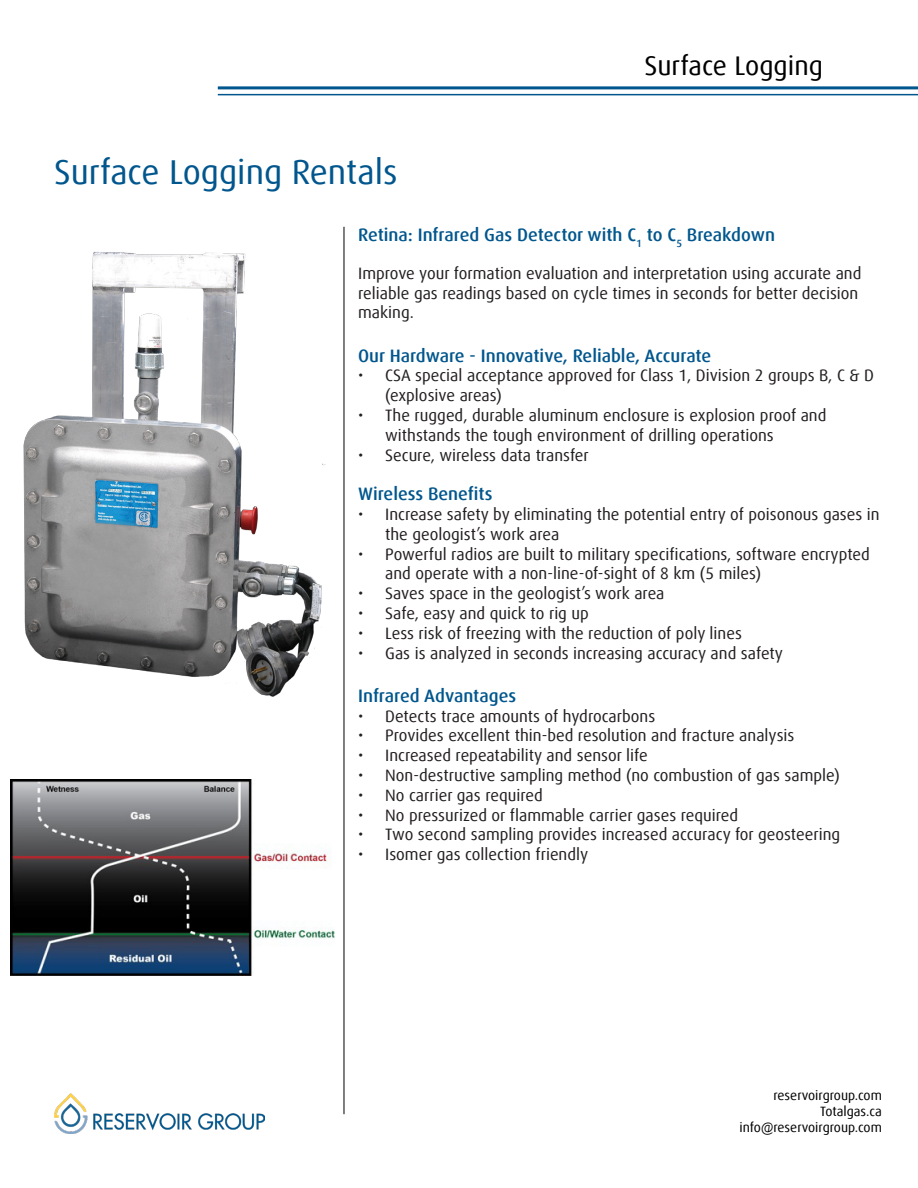
<style>
.page{position:relative;width:918px;height:1188px;background:#fff}
.page>*{position:absolute;margin:0;border:0;box-sizing:border-box;transform-origin:0 0}
.Title_document_-_tex{font:34.5px "Dax Offc Pro";color:#00568d}
.t1{font:27px "Dax Offc Pro";color:#000}
.t2{font:500 18px "Dax Offc Pro";color:#00568d}
.t3{font:16.5px/19.8px "Dax Offc Pro";color:#231f20}
.Sami_Titel_Right{font:13.5px "Dax Offc Pro";color:#000}
</style>
<div class="page">
<hr style="left:218px;top:86px;width:700px;height:3px;background:#00568d">
<hr style="left:218px;top:94px;width:700px;height:1px;background:#00568d">
<img style="left:54px;top:1094px;width:211px;height:40px">
<hr style="left:344px;top:227px;width:1px;height:887px;background:#000">
<img style="left:23px;top:251px;width:303px;height:446px">
<img style="left:11px;top:779px;width:323px;height:197px">
<p class="t1" style="left:644px;top:48px;width:180px">Surface Logging</p>
<p class="Title_document_-_tex" style="left:54px;top:149px;width:345px">Surface Logging Rentals</p>
<p class="t2" style="left:358px;top:223px;width:418px">Retina: Infrared Gas Detector with C<sub>1</sub> to C<sub>5</sub> Breakdown</p>
<p class="t3" style="left:358px;top:263px;width:505px">Improve your formation evaluation and interpretation using accurate and reliable gas readings based on cycle times in seconds for better decision making.</p>
<p class="t2" style="left:358px;top:344px;width:355px">Our Hardware - Innovative, Reliable, Accurate</p>
<p class="t3" style="left:385px;top:366px;width:490px;text-indent:-27px">• CSA special acceptance approved for Class 1, Division 2 groups B, C &amp; D (explosive areas)</p>
<p class="t3" style="left:385px;top:405px;width:443px;text-indent:-27px">• The rugged, durable aluminum enclosure is explosion proof and withstands the tough environment of drilling operations</p>
<p class="t3" style="left:358px;top:445px;width:232px">• Secure, wireless data transfer</p>
<p class="t2" style="left:358px;top:482px;width:136px">Wireless Benefits</p>
<p class="t3" style="left:385px;top:504px;width:496px;text-indent:-27px">• Increase safety by eliminating the potential entry of poisonous gases in the geologist’s work area</p>
<p class="t3" style="left:385px;top:544px;width:486px;text-indent:-27px">• Powerful radios are built to military specifications, software encrypted and operate with a non-line-of-sight of 8 km (5 miles)</p>
<p class="t3" style="left:358px;top:584px;width:308px">• Saves space in the geologist’s work area</p>
<p class="t3" style="left:358px;top:603px;width:232px">• Safe, easy and quick to rig up</p>
<p class="t3" style="left:358px;top:623px;width:385px">• Less risk of freezing with the reduction of poly lines</p>
<p class="t3" style="left:358px;top:643px;width:426px">• Gas is analyzed in seconds increasing accuracy and safety</p>
<p class="t2" style="left:358px;top:684px;width:160px">Infrared Advantages</p>
<p class="t3" style="left:358px;top:706px;width:299px">• Detects trace amounts of hydrocarbons</p>
<p class="t3" style="left:358px;top:726px;width:438px">• Provides excellent thin-bed resolution and fracture analysis</p>
<p class="t3" style="left:358px;top:746px;width:291px">• Increased repeatability and sensor life</p>
<p class="t3" style="left:358px;top:765px;width:483px">• Non-destructive sampling method (no combustion of gas sample)</p>
<p class="t3" style="left:358px;top:785px;width:186px">• No carrier gas required</p>
<p class="t3" style="left:358px;top:805px;width:382px">• No pressurized or flammable carrier gases required</p>
<p class="t3" style="left:358px;top:825px;width:484px">• Two second sampling provides increased accuracy for geosteering</p>
<p class="t3" style="left:358px;top:845px;width:232px">• Isomer gas collection friendly</p>
<p class="Sami_Titel_Right" style="left:773px;top:1086px;width:110px">reservoirgroup.com</p>
<p class="Sami_Titel_Right" style="left:820px;top:1102px;width:63px">Totalgas.ca</p>
<p class="Sami_Titel_Right" style="left:740px;top:1119px;width:144px">info@reservoirgroup.com</p>
</div>
